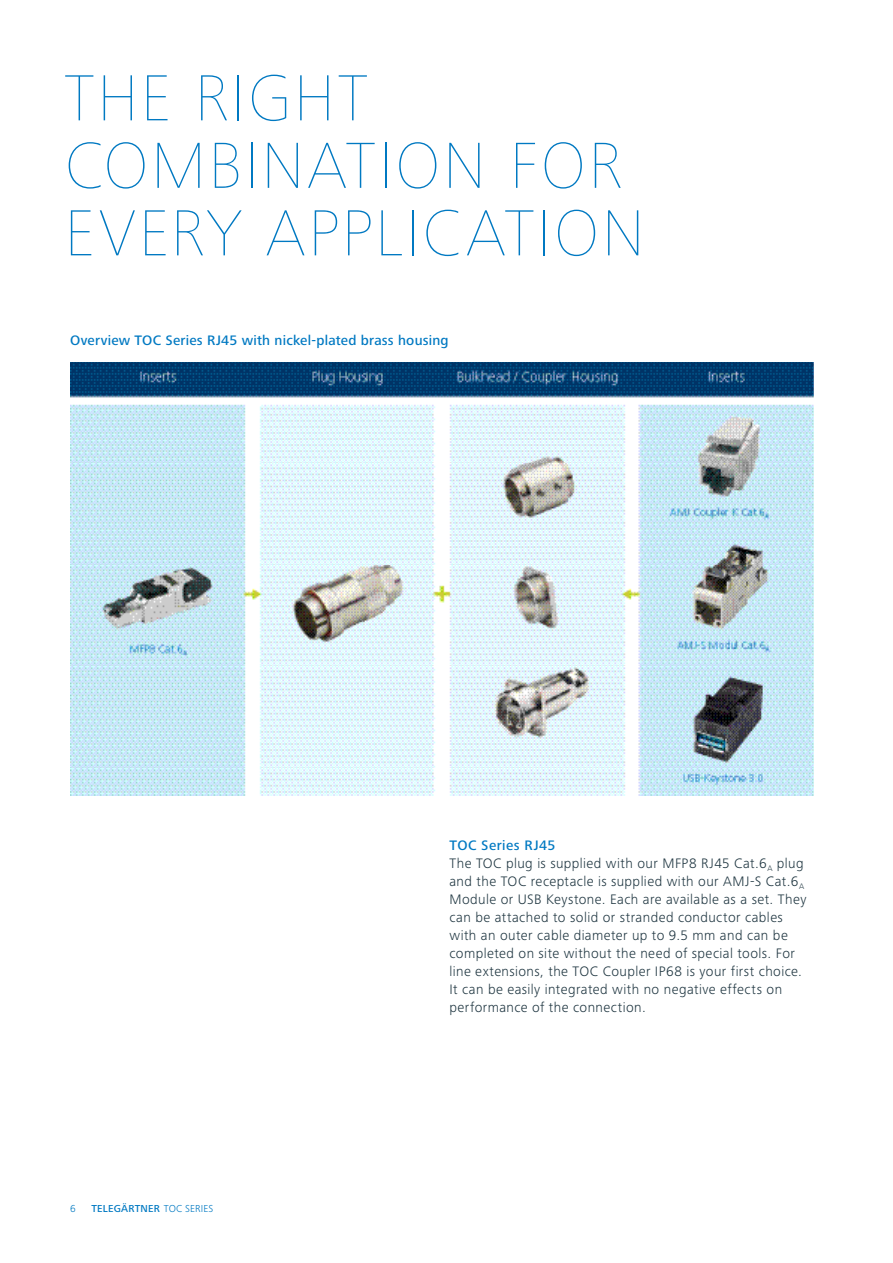
<style>
.page{position:relative;width:893px;height:1263px;background:#fff}
.page>*{position:absolute;margin:0;border:0;box-sizing:border-box;transform-origin:0 0}
.t1{font:900 67.5px "Frutiger Next Pro";letter-spacing:.035em;color:#0079c2}
.HL{font:300 14.25px/18px "Frutiger Next Pro";letter-spacing:.03em;color:#1d343f}
.HL-2{font:500 14.25px "Frutiger Next Pro";letter-spacing:.015em;color:#0079c2}
.t2{font:500 10.5px "Frutiger Next Pro";letter-spacing:.025em;color:#0079c2}
.t3{font:300 10.5px "Frutiger Next Pro";color:#0079c2}
.s1{font-weight:300}
</style>
<div class="page">
<img style="left:70px;top:362px;width:744px;height:433px">
<p class="t1" style="left:65px;top:59px;width:305px">THE RIGHT</p>
<p class="t1" style="left:65px;top:127px;width:559px">COMBINATION FOR</p>
<p class="t1" style="left:65px;top:194px;width:582px">EVERY APPLICATION</p>
<p class="HL-2" style="left:70px;top:333px;width:380px">Overview TOC Series RJ45 with nickel-plated brass housing</p>
<p class="t3" style="left:70px;top:1202px;width:7px">6</p>
<p class="t2" style="left:91px;top:1202px;width:124px">TELEGÄRTNER <span class="s1">TOC SERIES</span></p>
<p class="HL-2" style="left:449px;top:837px;width:107px">TOC Series RJ45</p>
<p class="HL" style="left:449px;top:854px;width:359px">The TOC plug is supplied with our MFP8 RJ45 Cat.6<sub>A</sub> plug and the TOC receptacle is supplied with our AMJ-S Cat.6<sub>A </sub>Module or USB Keystone. Each are available as a set. They can be attached to solid or stranded conductor cables with an outer cable diameter up to 9.5 mm and can be completed on site without the need of special tools. For line extensions, the TOC Coupler IP68 is your first choice.<br>It can be easily integrated with no negative effects on performance of the connection.</p>
</div>
